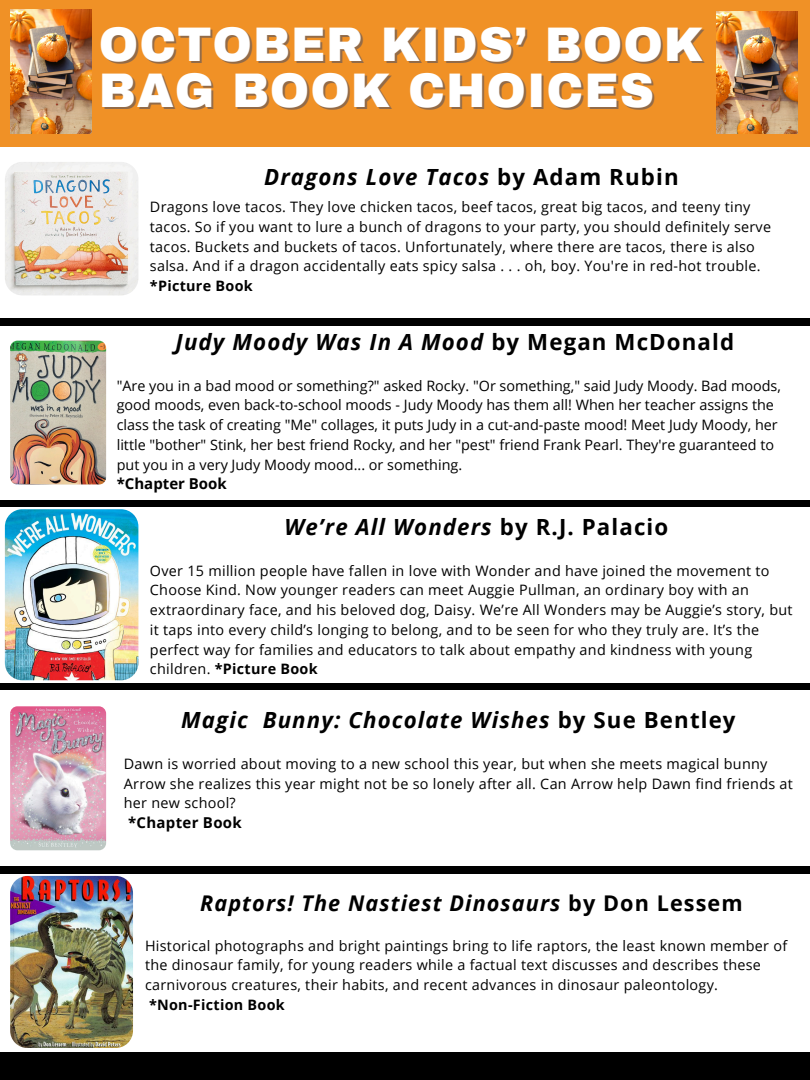
<style>
.page{position:relative;width:810px;height:1080px;background:#000}
.page>*{position:absolute;margin:0;border:0;box-sizing:border-box;transform-origin:0 0}
.t1{font:900 47.5px "Archivo";letter-spacing:.02em;color:#fff}
.t2{font:italic 700 22.25px "Open Sans";letter-spacing:.05em;color:#000}
.t3{font:italic 700 21.62px "Open Sans";letter-spacing:.05em;color:#000}
.t4{font:700 15px "Open Sans";letter-spacing:.01em;color:#000}
.t5{font:14.38px/19.7px "Open Sans";letter-spacing:.02em;color:#000}
.t6{font:14.38px/19.7px "Open Sans";color:#000}
.t7{font:700 14.38px "Open Sans";letter-spacing:.02em;color:#000}
.s1{font-style:normal}
.s2{font-weight:700}
</style>
<div class="page">
<div style="left:0;top:142px;width:810px;height:176px;background:#fff"></div>
<div style="left:0;top:0;width:810px;height:146px;background:#f09126"></div>
<div style="left:0;top:326px;width:810px;height:173px;background:#fff"></div>
<div style="left:0;top:507px;width:810px;height:176px;background:#fff"></div>
<div style="left:0;top:691px;width:810px;height:175px;background:#fff"></div>
<div style="left:0;top:874px;width:810px;height:177px;background:#fff"></div>
<img style="left:10px;top:341px;width:96px;height:144px;border-radius:7px">
<img style="left:10px;top:706px;width:96px;height:144px;border-radius:7px">
<img style="left:10px;top:876px;width:123px;height:172px">
<img style="left:5px;top:509px;width:133px;height:171px;border-radius:17px">
<img style="left:10px;top:10px;width:82px;height:122px">
<img style="left:716px;top:11px;width:82px;height:123px">
<img style="left:5px;top:162px;width:133px;height:133px;border-radius:17px">
<p class="t1" style="left:99px;top:20px;width:606px">OCTOBER KIDS’ BOOK</p>
<p class="t1" style="left:99px;top:65px;width:557px">BAG BOOK CHOICES</p>
<p class="t2" style="left:264px;top:161px;width:416px">Dragons Love Tacos <span class="s1">by Adam Rubin</span></p>
<p class="t5" style="left:150px;top:197px;width:623px">Dragons love tacos. They love chicken tacos, beef tacos, great big tacos, and teeny tiny tacos. So if you want to lure a bunch of dragons to your party, you should definitely serve tacos. Buckets and buckets of tacos. Unfortunately, where there are tacos, there is also salsa. And if a dragon accidentally eats spicy salsa . . . oh, boy. You're in red-hot trouble.</p>
<h2 class="t7" style="left:150px;top:276px;width:104px">*Picture Book</h2>
<p class="t2" style="left:176px;top:326px;width:560px">Judy Moody Was In A Mood <span class="s1">by Megan McDonald</span></p>
<p class="t6" style="left:117px;top:375px;width:666px">"Are you in a bad mood or something?" asked Rocky. "Or something," said Judy Moody. Bad moods, good moods, even back-to-school moods - Judy Moody has them all! When her teacher assigns the class the task of creating "Me" collages, it puts Judy in a cut-and-paste mood! Meet Judy Moody, her little "bother" Stink, her best friend Rocky, and her "pest" friend Frank Pearl. They're guaranteed to put you in a very Judy Moody mood... or something.</p>
<p class="t4" style="left:117px;top:473px;width:112px">*Chapter Book</p>
<h2 class="t2" style="left:284px;top:511px;width:385px">We’re All Wonders <span class="s1">by R.J. Palacio</span></h2>
<p class="t5" style="left:150px;top:560px;width:644px">Over 15 million people have fallen in love with Wonder and have joined the movement to Choose Kind. Now younger readers can meet Auggie Pullman, an ordinary boy with an extraordinary face, and his beloved dog, Daisy. We’re All Wonders may be Auggie’s story, but it taps into every child’s longing to belong, and to be seen for who they truly are. It’s the perfect way for families and educators to talk about empathy and kindness with young children. <span class="s2">*Picture Book</span></p>
<p class="t2" style="left:181px;top:704px;width:556px">Magic Bunny: Chocolate Wishes <span class="s1">by Sue Bentley</span></p>
<h2 class="t5" style="left:124px;top:753px;width:671px">Dawn is worried about moving to a new school this year, but when she meets magical bunny<br>Arrow she realizes this year might not be so lonely after all. Can Arrow help Dawn find friends at her new school?</h2>
<p class="t4" style="left:128px;top:812px;width:115px">*Chapter Book</p>
<p class="t3" style="left:200px;top:888px;width:544px">Raptors! The Nastiest Dinosaurs <span class="s1">by Don Lessem</span></p>
<p class="t5" style="left:145px;top:935px;width:644px">Historical photographs and bright paintings bring to life raptors, the least known member of the dinosaur family, for young readers while a factual text discusses and describes these carnivorous creatures, their habits, and recent advances in dinosaur paleontology.</p>
<h2 class="t7" style="left:149px;top:994px;width:137px">*Non-Fiction Book</h2>
</div>
